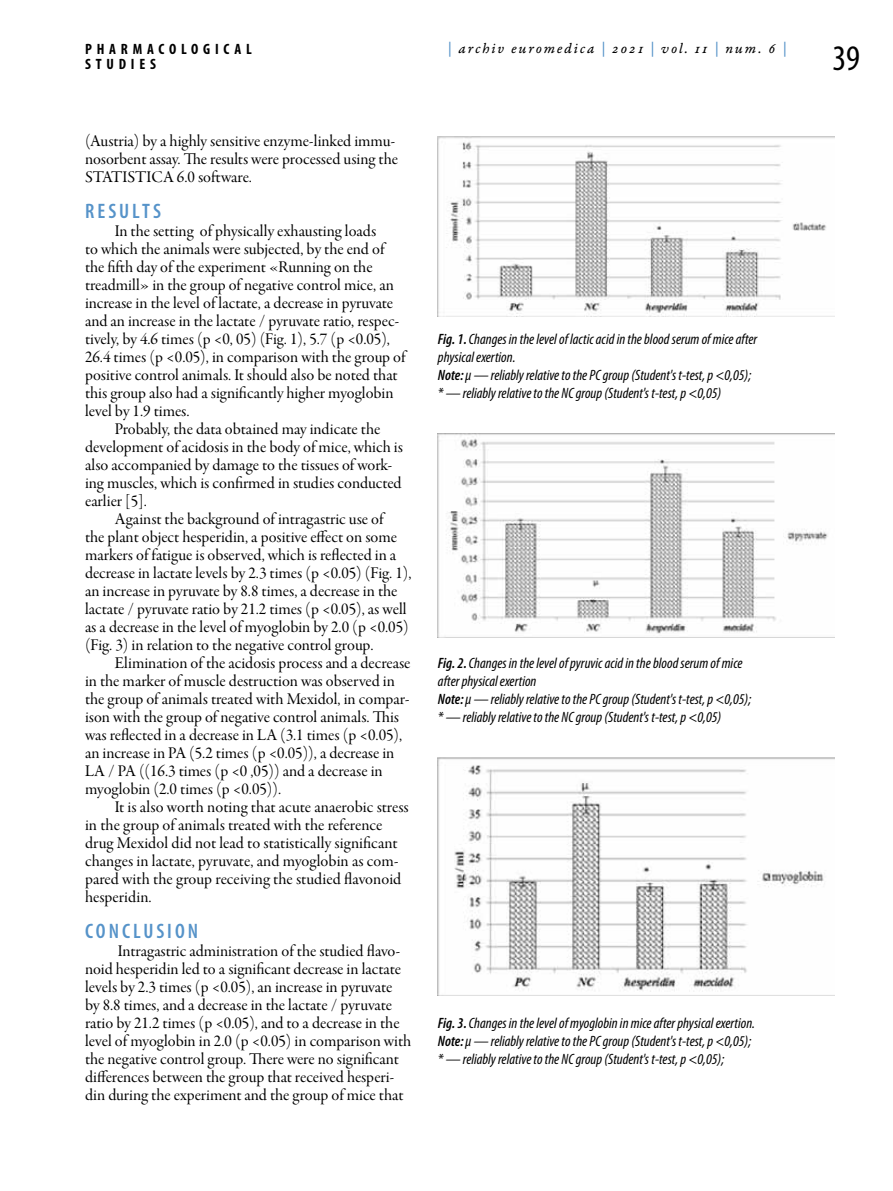
<style>
.page{position:relative;width:893px;height:1191px;background:#fff}
.page>*{position:absolute;margin:0;border:0;box-sizing:border-box;transform-origin:0 0}
.t1{font:condensed 36px "Myriad Pro";color:#000}
.t2{font:600 condensed 21px "Myriad Pro";letter-spacing:.145em;color:#5693c9}
.t3{font:16.5px/18px "Garamond Premr Pro Subh";color:#000}
.t4{font:italic condensed 15px/18px "Myriad Pro";color:#000}
.t5{font:15px "Garamond Premr Pro It Capt";letter-spacing:.125em;color:#000}
.t6{font:700 condensed 15px/15px "Myriad Pro";letter-spacing:.32em;color:#000}
.s1{color:#5693c9}
.s2{font-weight:600}
</style>
<div class="page">
<img style="left:438px;top:136px;width:397px;height:181px">
<img style="left:438px;top:434px;width:397px;height:203px">
<img style="left:438px;top:758px;width:397px;height:237px">
<p class="t6" style="left:85px;top:41px;width:168px">PH ARMACOLOGICAL<br>STUDIES</p>
<p class="t3" style="left:85px;top:132px;width:314px">(Austria) by a highly sensitive enzyme-linked immu&shy;nosorbent assay. The results were processed using the<br>STATISTICA 6.0 software.</p>
<p class="t2" style="left:85px;top:199px;width:77px">RESULTS</p>
<p class="t3" style="left:115px;top:222px;width:263px">In the setting of physically exhausting loads</p>
<p class="t3" style="left:85px;top:240px;width:301px">to which the animals were subjected, by the end of</p>
<p class="t3" style="left:85px;top:258px;width:289px">the fifth day of the experiment «Running on the</p>
<p class="t3" style="left:85px;top:276px;width:310px">treadmill» in the group of negative control mice, an</p>
<p class="t3" style="left:85px;top:294px;width:310px">increase in the level of lactate, a decrease in pyruvate</p>
<p class="t3" style="left:85px;top:312px;width:316px">and an increase in the lactate / pyruvate ratio, respec-</p>
<p class="t3" style="left:85px;top:330px;width:306px">tively, by 4.6 times (p &lt;0, 05) (Fig. 1), 5.7 (p &lt;0.05),</p>
<p class="t3" style="left:85px;top:348px;width:322px">26.4 times (p &lt;0.05), in comparison with the group of</p>
<p class="t3" style="left:85px;top:366px;width:314px">positive control animals. It should also be noted that</p>
<p class="t3" style="left:85px;top:384px;width:310px">this group also had a significantly higher myoglobin</p>
<p class="t3" style="left:85px;top:402px;width:106px">level by 1.9 times.</p>
<p class="t3" style="left:115px;top:420px;width:267px">Probably, the data obtained may indicate the</p>
<p class="t3" style="left:85px;top:438px;width:319px">development of acidosis in the body of mice, which is</p>
<p class="t3" style="left:85px;top:456px;width:309px">also accompanied by damage to the tissues of work-</p>
<p class="t3" style="left:85px;top:474px;width:318px">ing muscles, which is confirmed in studies conducted</p>
<p class="t3" style="left:85px;top:492px;width:63px">earlier [5].</p>
<p class="t3" style="left:115px;top:510px;width:270px">Against the background of intragastric use of</p>
<p class="t3" style="left:85px;top:528px;width:313px">the plant object hesperidin, a positive effect on some</p>
<p class="t3" style="left:85px;top:546px;width:313px">markers of fatigue is observed, which is reflected in a</p>
<p class="t3" style="left:85px;top:564px;width:328px">decrease in lactate levels by 2.3 times (p &lt;0.05) (Fig. 1),</p>
<p class="t3" style="left:85px;top:582px;width:314px">an increase in pyruvate by 8.8 times, a decrease in the</p>
<p class="t3" style="left:85px;top:600px;width:323px">lactate / pyruvate ratio by 21.2 times (p &lt;0.05), as well</p>
<p class="t3" style="left:85px;top:618px;width:325px">as a decrease in the level of myoglobin by 2.0 (p &lt;0.05)</p>
<p class="t3" style="left:85px;top:636px;width:290px">(Fig. 3) in relation to the negative control group.</p>
<p class="t3" style="left:115px;top:654px;width:297px">Elimination of the acidosis process and a decrease</p>
<p class="t3" style="left:85px;top:672px;width:311px">in the marker of muscle destruction was observed in</p>
<p class="t3" style="left:85px;top:690px;width:326px">the group of animals treated with Mexidol, in compar-</p>
<p class="t3" style="left:85px;top:708px;width:315px">ison with the group of negative control animals. This</p>
<p class="t3" style="left:85px;top:726px;width:319px">was reflected in a decrease in LA (3.1 times (p &lt;0.05),</p>
<p class="t3" style="left:85px;top:744px;width:311px">an increase in PA (5.2 times (p &lt;0.05)), a decrease in</p>
<p class="t3" style="left:85px;top:762px;width:299px">LA / PA ((16.3 times (p &lt;0 ,05)) and a decrease in</p>
<p class="t3" style="left:85px;top:780px;width:198px">myoglobin (2.0 times (p &lt;0.05)).</p>
<p class="t3" style="left:115px;top:798px;width:295px">It is also worth noting that acute anaerobic stress</p>
<p class="t3" style="left:85px;top:816px;width:299px">in the group of animals treated with the reference</p>
<p class="t3" style="left:85px;top:834px;width:314px">drug Mexidol did not lead to statistically significant</p>
<p class="t3" style="left:85px;top:852px;width:315px">changes in lactate, pyruvate, and myoglobin as com-</p>
<p class="t3" style="left:85px;top:870px;width:318px">pared with the group receiving the studied flavonoid</p>
<p class="t3" style="left:85px;top:888px;width:68px">hesperidin.</p>
<p class="t2" style="left:85px;top:919px;width:115px">СONCLUSION</p>
<p class="t3" style="left:85px;top:942px;width:328px;text-indent:33px">Intragastric administration of the studied flavo&shy;noid hesperidin led to a significant decrease in lactate levels by 2.3 times (p &lt;0.05), an increase in pyruvate<br>by 8.8 times, and a decrease in the lactate / pyruvate ratio by 21.2 times (p &lt;0.05), and to a decrease in the level of myoglobin in 2.0 (p &lt;0.05) in comparison with the negative control group. There were no significant differences between the group that received hesperi&shy;din during the experiment and the group of mice that</p>
<p class="t5" style="left:447px;top:40px;width:341px"><span class="s1">|</span> archiv euromedica <span class="s1">|</span> 2021 <span class="s1">|</span> vol. 11 <span class="s1">|</span> num. 6 <span class="s1">|</span></p>
<p class="t4" style="left:438px;top:329px;width:321px"><span class="s2">Fig. 1.</span> Changes in the level of lactic acid in the blood serum of mice after physical exertion.<br><span class="s2">Note:</span> μ — reliably relative to the PС group (Student's t-test, p &lt;0,05); * — reliably relative to the NС group (Student's t-test, p &lt;0,05)</p>
<p class="t4" style="left:438px;top:653px;width:315px"><span class="s2">Fig. 2.</span> Changes in the level of pyruvic acid in the blood serum of mice after physical exertion<br><span class="s2">Note:</span> μ — reliably relative to the PС group (Student's t-test, p &lt;0,05); * — reliably relative to the NС group (Student's t-test, p &lt;0,05)</p>
<p class="t4" style="left:438px;top:1013px;width:319px"><span class="s2">Fig. 3.</span> Changes in the level of myoglobin in mice after physical exertion.<br><span class="s2">Note:</span> μ — reliably relative to the PС group (Student's t-test, p &lt;0,05); * — reliably relative to the NС group (Student's t-test, p &lt;0,05);</p>
<h1 class="t1" style="left:832px;top:36px;width:29px">39</h1>
</div>
